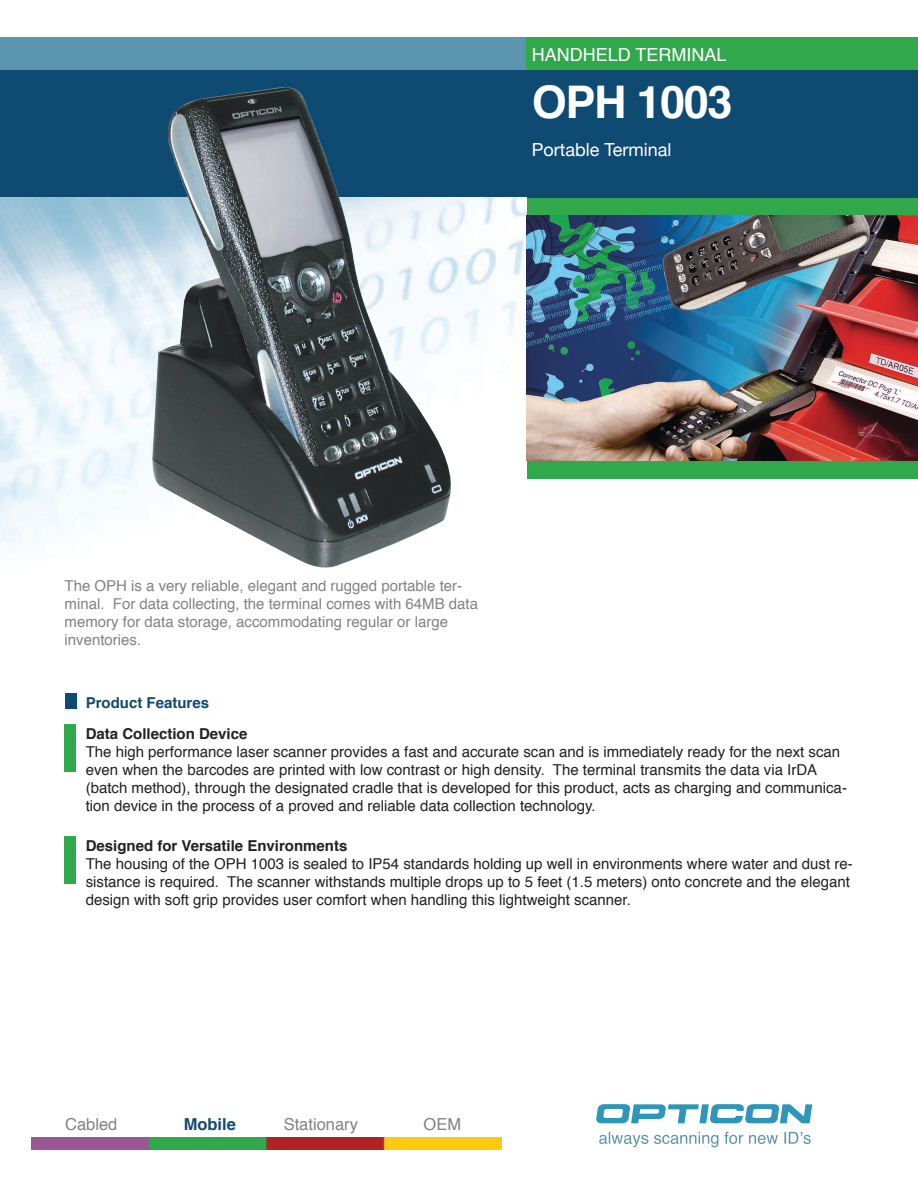
<style>
.page{position:relative;width:918px;height:1188px;background:#fff}
.page>*{position:absolute;margin:0;border:0;box-sizing:border-box;transform-origin:0 0}
.t1{font:700 45px "Helvetica";letter-spacing:-.03em;color:#fff}
.t2{font:18px "Helvetica";color:#fff}
.t3{font:18px "Helvetica Neue";color:#fff}
.t4{font:16.5px "Helvetica";color:#818285}
.t5{font:700 16.5px "Helvetica";color:#0f4a72}
.t6{font:15px/18px "Helvetica";color:#232020}
.t7{font:15px/18px "Helvetica";color:#818285}
.t8{font:700 15px "Helvetica";color:#232020}
.t9{font:700 15px "Helvetica";color:#0f4a72}
</style>
<div class="page">
<img style="left:31px;top:1137px;width:471px;height:13px">
<svg style="left:596px;top:1104px;width:216px;height:19px"></svg>
<svg style="left:599px;top:1132px;width:212px;height:15px"></svg>
<div style="left:1px;top:37px;width:916px;height:33px;background:#5b95af"></div>
<div style="left:526px;top:37px;width:392px;height:442px;background:#32a84d"></div>
<div style="left:1px;top:70px;width:917px;height:127px;background:#0f4a72"></div>
<div style="left:65px;top:693px;width:12px;height:16px;background:#0f4a72"></div>
<div style="left:64px;top:725px;width:11px;height:47px;background:#32a84d"></div>
<div style="left:64px;top:837px;width:11px;height:47px;background:#32a84d"></div>
<img style="left:0;top:197px;width:526px;height:347px">
<img style="left:526px;top:215px;width:391px;height:245px">
<img style="left:152px;top:87px;width:302px;height:481px">
<p class="t2" style="left:532px;top:40px;width:196px">HANDHELD TERMINAL</p>
<h1 class="t1" style="left:532px;top:65px;width:202px">OPH 1003</h1>
<p class="t3" style="left:532px;top:139px;width:141px">Portable Terminal</p>
<p class="t7" style="left:65px;top:577px;width:415px">The OPH is a very reliable, elegant and rugged portable ter&shy;minal. For data collecting, the terminal comes with 64MB data memory for data storage, accommodating regular or large inventories.</p>
<p class="t9" style="left:86px;top:691px;width:125px">Product Features</p>
<p class="t8" style="left:86px;top:721px;width:163px">Data Collection Device</p>
<p class="t6" style="left:86px;top:743px;width:763px">The high performance laser scanner provides a fast and accurate scan and is immediately ready for the next scan even when the barcodes are printed with low contrast or high density. The terminal transmits the data via IrDA (batch method), through the designated cradle that is developed for this product, acts as charging and communica&shy;tion device in the process of a proved and reliable data collection technology.</p>
<p class="t8" style="left:86px;top:833px;width:263px">Designed for Versatile Environments</p>
<p class="t6" style="left:86px;top:855px;width:769px">The housing of the OPH 1003 is sealed to IP54 standards holding up well in environments where water and dust re&shy;sistance is required. The scanner withstands multiple drops up to 5 feet (1.5 meters) onto concrete and the elegant design with soft grip provides user comfort when handling this lightweight scanner.</p>
<p class="t4" style="left:65px;top:1112px;width:54px">Cabled</p>
<p class="t5" style="left:184px;top:1111px;width:54px">Mobile</p>
<p class="t4" style="left:284px;top:1112px;width:76px">Stationary</p>
<p class="t4" style="left:424px;top:1112px;width:39px">OEM</p>
</div>
